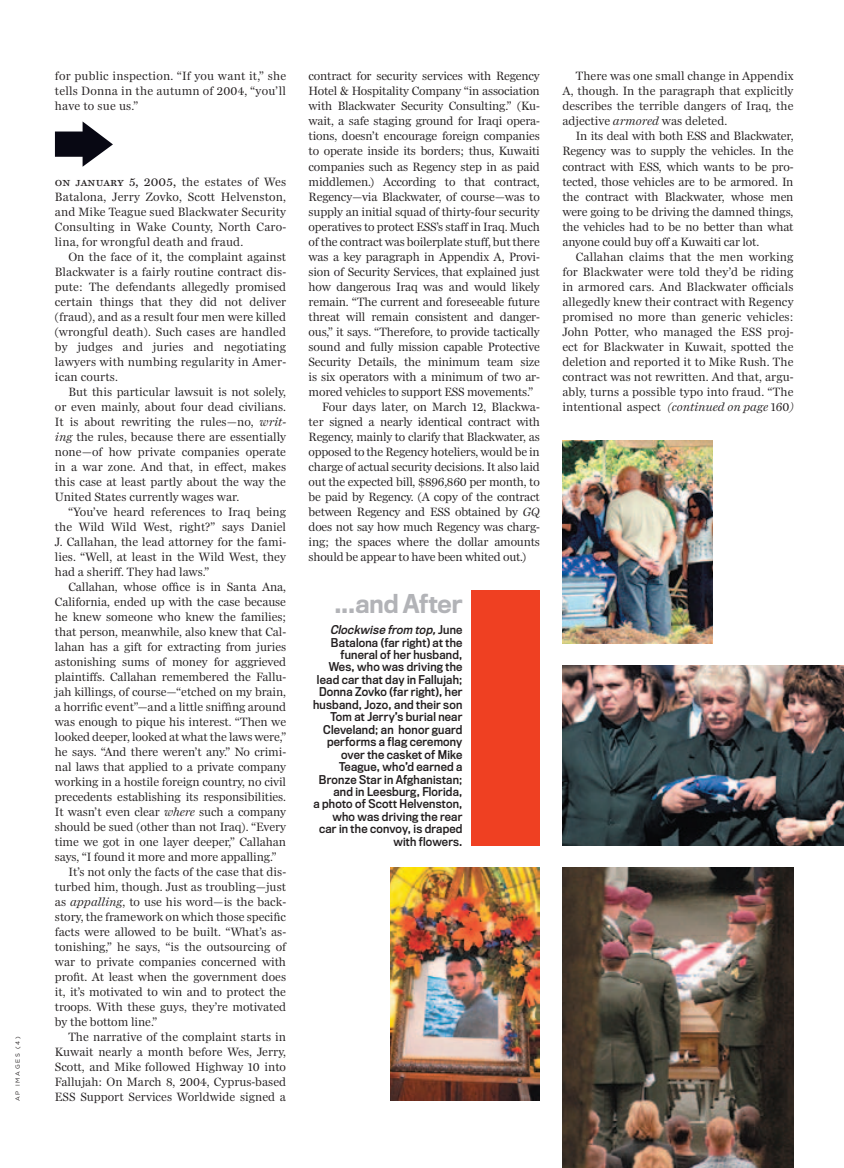
<style>
.page{position:relative;width:844px;height:1168px;background:#fff}
.page>*{position:absolute;margin:0;border:0;box-sizing:border-box;transform-origin:0 0}
.t1{font:500 condensed 24px "Titling Gothic FB";color:#b2b3b7}
.t2{font:12.3px/15px "Miller Daily One";letter-spacing:-.01em;color:#231f20;text-align:justify}
.t3{font:12.3px "Miller Text Roman SC";letter-spacing:.01em;color:#231f20}
.t4{font:italic 12.3px "Miller Daily One";letter-spacing:-.005em;color:#231f20}
.t5{font:11.25px/12.5px "Titling Gothic FB Standard Narrow";letter-spacing:.02em;color:#231f20;text-align:right}
.t6{font:6px "Gotham";letter-spacing:.285em;color:#231f20}
.s1{font-family:"Miller Daily One"}
.s2{font-style:italic}
.s3{font-style:normal}
</style>
<div class="page">
<img style="left:562px;top:665px;width:281px;height:180px">
<img style="left:562px;top:867px;width:231px;height:300px">
<img style="left:562px;top:440px;width:150px;height:204px">
<img style="left:390px;top:867px;width:149px;height:233px">
<div style="left:471px;top:590px;width:68px;height:255px;background:#ef4022"></div>
<svg style="left:55px;top:121px;width:58px;height:46px"></svg>
<p class="t6" style="left:14px;top:1100px;width:66px;rotate:-90deg">AP IMAGES (4)</p>
<p class="t2" style="left:55px;top:69px;width:233px">for public inspection. “If you want it,” she tells Donna in the autumn of 2004, “you’ll have to sue us.”</p>
<p class="t3" style="left:55px;top:174px;width:232px">on january 5, 2005, <span class="s1">the estates of Wes</span></p>
<p class="t2" style="left:55px;top:189px;width:233px">Batalona, Jerry Zovko, Scott Helvenston, and Mike Teague sued Blackwater Security Consulting in Wake County, North Caro&shy;lina, for wrongful death and fraud.</p>
<p class="t2" style="left:55px;top:249px;width:233px;text-indent:14px">On the face of it, the complaint against Blackwater is a fairly routine contract dis&shy;pute: The defendants allegedly promised certain things that they did not deliver (fraud), and as a result four men were killed (wrongful death). Such cases are handled by judges and juries and negotiating lawyers with numbing regularity in Amer&shy;ican courts.</p>
<p class="t2" style="left:55px;top:384px;width:233px;text-indent:14px">But this particular lawsuit is not solely, or even mainly, about four dead civilians.<br>It is about rewriting the rules—no, <span class="s2">writ&shy;ing</span> the rules, because there are essentially none—of how private companies operate in a war zone. And that, in e≠ect, makes this case at least partly about the way the United States currently wages war.</p>
<p class="t2" style="left:55px;top:504px;width:233px;text-indent:14px">“You’ve heard references to Iraq being the Wild Wild West, right?” says Daniel J. Callahan, the lead attorney for the fami&shy;lies. “Well, at least in the Wild West, they had a sheri≠. They had laws.”</p>
<p class="t2" style="left:68px;top:579px;width:219px">Callahan, whose o∞ce is in Santa Ana,</p>
<p class="t2" style="left:55px;top:594px;width:232px">California, ended up with the case because</p>
<p class="t2" style="left:55px;top:609px;width:232px">he knew someone who knew the families;</p>
<p class="t2" style="left:55px;top:624px;width:233px">that person, meanwhile, also knew that Cal-</p>
<p class="t2" style="left:55px;top:639px;width:233px">lahan has a gift for extracting from juries</p>
<p class="t2" style="left:55px;top:654px;width:233px">astonishing sums of money for aggrieved</p>
<p class="t2" style="left:55px;top:669px;width:233px">plainti≠s. Callahan remembered the Fallu-</p>
<p class="t2" style="left:55px;top:684px;width:232px">jah killings, of course—“etched on my brain,</p>
<p class="t2" style="left:55px;top:699px;width:233px">a horrific event”—and a little sni∞ng around</p>
<p class="t2" style="left:55px;top:714px;width:233px">was enough to pique his interest. “Then we</p>
<p class="t2" style="left:55px;top:729px;width:233px">looked deeper, looked at what the laws were,”</p>
<p class="t2" style="left:55px;top:744px;width:233px">he says. “And there weren’t any.” No crimi-</p>
<p class="t2" style="left:55px;top:759px;width:232px">nal laws that applied to a private company</p>
<p class="t2" style="left:55px;top:774px;width:233px">working in a hostile foreign country, no civil</p>
<p class="t2" style="left:55px;top:789px;width:232px">precedents establishing its responsibilities.</p>
<p class="t2" style="left:55px;top:804px;width:233px">It wasn’t even clear <span class="s2">where</span> such a company</p>
<p class="t2" style="left:55px;top:819px;width:232px">should be sued (other than not Iraq). “Every</p>
<p class="t2" style="left:55px;top:834px;width:232px">time we got in one layer deeper,” Callahan</p>
<p class="t2" style="left:55px;top:849px;width:223px">says, “I found it more and more appalling.”</p>
<p class="t2" style="left:68px;top:864px;width:219px">It’s not only the facts of the case that dis-</p>
<p class="t2" style="left:55px;top:879px;width:232px">turbed him, though. Just as troubling—just</p>
<p class="t2" style="left:55px;top:894px;width:233px">as <span class="s2">appalling</span>, to use his word—is the back-</p>
<p class="t2" style="left:55px;top:909px;width:233px">story, the framework on which those specific</p>
<p class="t2" style="left:55px;top:924px;width:233px">facts were allowed to be built. “What’s as-</p>
<p class="t2" style="left:55px;top:939px;width:232px">tonishing,” he says, “is the outsourcing of</p>
<p class="t2" style="left:55px;top:954px;width:232px">war to private companies concerned with</p>
<p class="t2" style="left:55px;top:969px;width:233px">profit. At least when the government does</p>
<p class="t2" style="left:55px;top:984px;width:233px">it, it’s motivated to win and to protect the</p>
<p class="t2" style="left:55px;top:999px;width:232px">troops. With these guys, they’re motivated</p>
<p class="t2" style="left:55px;top:1014px;width:104px">by the bottom line.”</p>
<p class="t2" style="left:68px;top:1029px;width:219px">The narrative of the complaint starts in</p>
<p class="t2" style="left:55px;top:1044px;width:233px">Kuwait nearly a month before Wes, Jerry,</p>
<p class="t2" style="left:55px;top:1059px;width:232px">Scott, and Mike followed Highway 10 into</p>
<p class="t2" style="left:55px;top:1074px;width:232px">Fallujah: On March 8, 2004, Cyprus-based</p>
<p class="t2" style="left:55px;top:1089px;width:232px">ESS Support Services Worldwide signed a</p>
<p class="t2" style="left:308px;top:69px;width:233px">contract for security services with Regency</p>
<p class="t2" style="left:308px;top:84px;width:233px">Hotel &amp; Hospitality Company “in association</p>
<p class="t2" style="left:308px;top:99px;width:233px">with Blackwater Security Consulting.” (Ku-</p>
<p class="t2" style="left:308px;top:114px;width:233px">wait, a safe staging ground for Iraqi opera-</p>
<p class="t2" style="left:308px;top:129px;width:232px">tions, doesn’t encourage foreign companies</p>
<p class="t2" style="left:308px;top:144px;width:232px">to operate inside its borders; thus, Kuwaiti</p>
<p class="t2" style="left:308px;top:159px;width:232px">companies such as Regency step in as paid</p>
<p class="t2" style="left:308px;top:174px;width:233px">middlemen.) According to that contract,</p>
<p class="t2" style="left:308px;top:189px;width:233px">Regency—via Blackwater, of course—was to</p>
<p class="t2" style="left:308px;top:204px;width:233px">supply an initial squad of thirty-four security</p>
<p class="t2" style="left:308px;top:219px;width:232px">operatives to protect ESS’s sta≠ in Iraq. Much</p>
<p class="t2" style="left:308px;top:234px;width:233px">of the contract was boilerplate stu≠, but there</p>
<p class="t2" style="left:308px;top:249px;width:233px">was a key paragraph in Appendix A, Provi-</p>
<p class="t2" style="left:308px;top:264px;width:232px">sion of Security Services, that explained just</p>
<p class="t2" style="left:308px;top:279px;width:232px">how dangerous Iraq was and would likely</p>
<p class="t2" style="left:308px;top:294px;width:233px">remain. “The current and foreseeable future</p>
<p class="t2" style="left:308px;top:309px;width:233px">threat will remain consistent and danger-</p>
<p class="t2" style="left:308px;top:324px;width:232px">ous,” it says. “Therefore, to provide tactically</p>
<p class="t2" style="left:308px;top:339px;width:233px">sound and fully mission capable Protective</p>
<p class="t2" style="left:308px;top:354px;width:233px">Security Details, the minimum team size</p>
<p class="t2" style="left:308px;top:369px;width:233px">is six operators with a minimum of two ar-</p>
<p class="t2" style="left:308px;top:384px;width:226px">mored vehicles to support ESS movements.”</p>
<p class="t2" style="left:322px;top:399px;width:219px">Four days later, on March 12, Blackwa-</p>
<p class="t2" style="left:308px;top:414px;width:233px">ter signed a nearly identical contract with</p>
<p class="t2" style="left:308px;top:429px;width:232px">Regency, mainly to clarify that Blackwater, as</p>
<p class="t2" style="left:308px;top:444px;width:233px">opposed to the Regency hoteliers, would be in</p>
<p class="t2" style="left:308px;top:459px;width:232px">charge of actual security decisions. It also laid</p>
<p class="t2" style="left:308px;top:474px;width:232px">out the expected bill, $896,860 per month, to</p>
<p class="t2" style="left:308px;top:489px;width:232px">be paid by Regency. (A copy of the contract</p>
<p class="t2" style="left:308px;top:504px;width:233px">between Regency and ESS obtained by <span class="s2">GQ</span></p>
<p class="t2" style="left:308px;top:519px;width:233px">does not say how much Regency was charg-</p>
<p class="t2" style="left:308px;top:534px;width:233px">ing; the spaces where the dollar amounts</p>
<p class="t2" style="left:308px;top:549px;width:219px">should be appear to have been whited out.)</p>
<h1 class="t1" style="left:334px;top:588px;width:129px">...and After</h1>
<p class="t5" style="left:313px;top:623px;width:151px"><span class="s2">Clockwise from top,</span>J u n e<br>Batalona (far right) at the funeral of her husband,<br>Wes, who was driving the lead car that day in Fallujah;<br>Donna Zovko (far right), her husband, Jozo, and their son<br>Tom at Jerry’s burial near<br>Cleveland; an honor guard performs a flag ceremony over the casket of Mike<br>Teague, who’d earned a<br>Bronze Star in Afghanistan; and in Leesburg, Florida,<br>a photo of Scott Helvenston, who was driving the rear car in the convoy, is draped with flowers.</p>
<p class="t2" style="left:562px;top:69px;width:233px;text-indent:14px">There was one small change in Appendix A, though. In the paragraph that explicitly describes the terrible dangers of Iraq, the adjective <span class="s2">armored</span> was deleted.</p>
<p class="t2" style="left:562px;top:129px;width:233px;text-indent:14px">In its deal with both ESS and Blackwater, Regency was to supply the vehicles. In the contract with ESS, which wants to be pro&shy;tected, those vehicles are to be armored. In the contract with Blackwater, whose men were going to be driving the damned things, the vehicles had to be no better than what anyone could buy o≠ a Kuwaiti car lot.</p>
<p class="t2" style="left:562px;top:249px;width:233px;text-indent:14px">Callahan claims that the men working for Blackwater were told they’d be riding in armored cars. And Blackwater o∞cials allegedly knew their contract with Regency promised no more than generic vehicles:<br>John Potter, who managed the ESS proj&shy;ect for Blackwater in Kuwait, spotted the deletion and reported it to Mike Rush. The contract was not rewritten. And that, argu&shy;ably, turns a possible typo into fraud. “The intentional aspect</p>
<p class="t4" style="left:667px;top:399px;width:127px">(continued on page <span class="s3">160</span>)</p>
</div>
